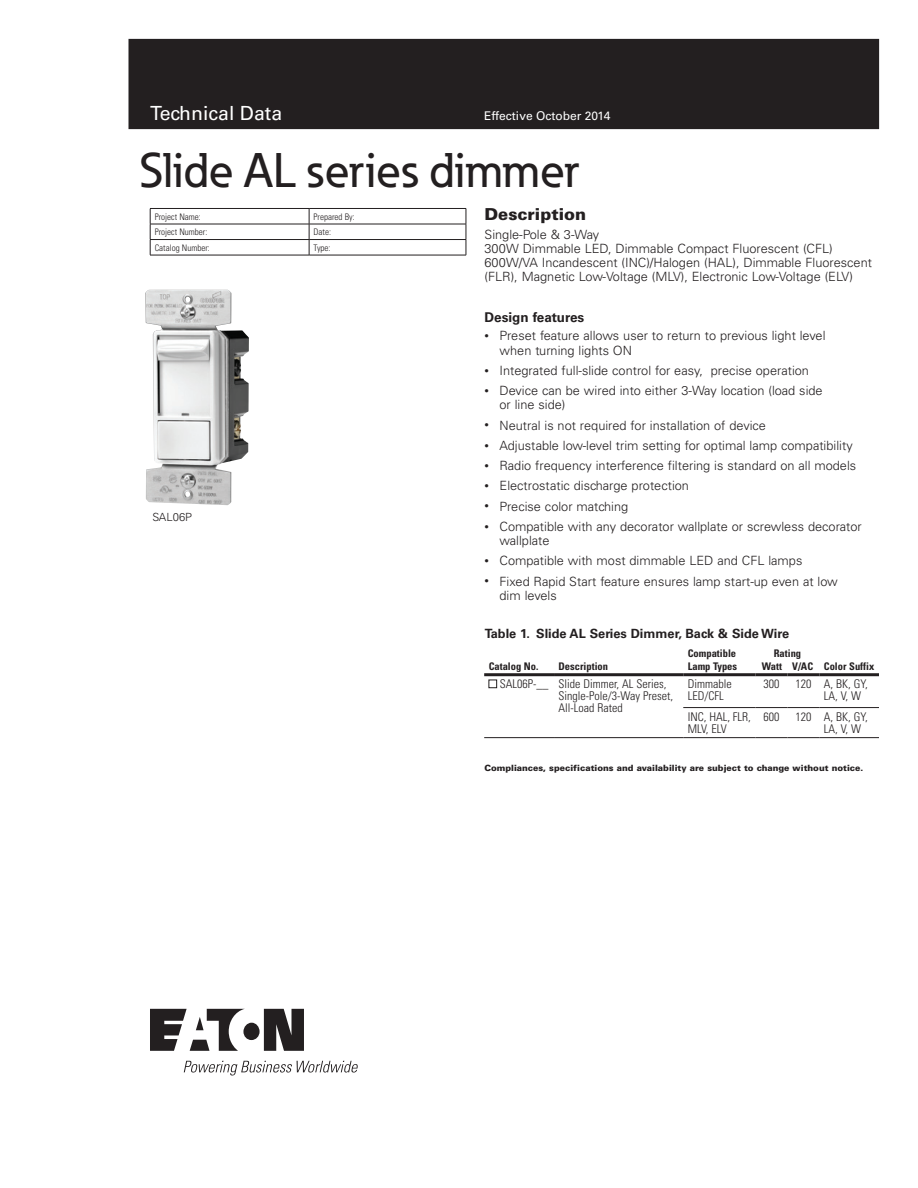
<style>
.page{position:relative;width:918px;height:1188px;background:#fff}
.page>*{position:absolute;margin:0;border:0;box-sizing:border-box;transform-origin:0 0}
.t1{font:500 48px "Eaton";color:#231f20}
.t2{font:19.5px "Univers LT Std";color:#fff}
.t3{font:900 16.5px "Univers LT Std";color:#231f20}
.t4{font:700 13.5px "Univers LT Std";color:#231f20}
.t5{font:300 12.75px/14.2px "Univers LT Std";color:#231f20}
.t6{font:700 12.75px "Univers LT Std";color:#231f20}
.t7{font:300 condensed 12px/12px "Univers LT Std";color:#231f20}
.t8{font:12px "Univers LT Std";color:#fff}
.t9{font:300 11.25px "Univers LT Std";color:#231f20}
.t10{font:700 condensed 10.5px/12.8px "Univers LT Std";color:#231f20}
.t11{font:300 condensed 9px "Univers LT Std";color:#231f20}
.t12{font:900 8.7px "Univers LT Std";color:#231f20}
.s1{font-size:9px}
</style>
<div class="page">
<div style="left:129px;top:39px;width:750px;height:90px;background:#231f20"></div>
<hr style="left:150px;top:208px;width:159px;height:1px;background:#231f20">
<hr style="left:309px;top:208px;width:157px;height:1px;background:#231f20">
<hr style="left:150px;top:224px;width:159px;height:1px;background:#231f20">
<hr style="left:309px;top:224px;width:157px;height:1px;background:#231f20">
<hr style="left:150px;top:239px;width:159px;height:1px;background:#231f20">
<svg style="left:150px;top:209px;width:1px;height:46px"></svg>
<hr style="left:309px;top:239px;width:157px;height:1px;background:#231f20">
<svg style="left:309px;top:209px;width:1px;height:46px"></svg>
<svg style="left:466px;top:209px;width:1px;height:46px"></svg>
<hr style="left:150px;top:255px;width:159px;height:1px;background:#231f20">
<hr style="left:309px;top:255px;width:157px;height:1px;background:#231f20">
<img style="left:145px;top:290px;width:104px;height:215px">
<hr style="left:683px;top:707px;width:73px;height:1px;background:#231f20">
<hr style="left:756px;top:707px;width:32px;height:1px;background:#231f20">
<hr style="left:788px;top:707px;width:31px;height:1px;background:#231f20">
<hr style="left:819px;top:707px;width:60px;height:1px;background:#231f20">
<hr style="left:484px;top:737px;width:70px;height:1px;background:#231f20">
<hr style="left:554px;top:737px;width:129px;height:1px;background:#231f20">
<hr style="left:683px;top:737px;width:73px;height:1px;background:#231f20">
<hr style="left:756px;top:737px;width:32px;height:1px;background:#231f20">
<hr style="left:788px;top:737px;width:31px;height:1px;background:#231f20">
<hr style="left:819px;top:737px;width:60px;height:1px;background:#231f20">
<hr style="left:484px;top:673px;width:70px;height:3px;background:#231f20">
<hr style="left:554px;top:673px;width:129px;height:3px;background:#231f20">
<hr style="left:683px;top:673px;width:73px;height:3px;background:#231f20">
<hr style="left:819px;top:673px;width:60px;height:3px;background:#231f20">
<hr style="left:756px;top:673px;width:32px;height:3px;background:#231f20">
<hr style="left:788px;top:673px;width:31px;height:3px;background:#231f20">
<div style="left:489px;top:680px;width:8px;height:8px;border:1px solid #231f20"></div>
<svg style="left:150px;top:1009px;width:154px;height:42px"></svg>
<svg style="left:184px;top:1061px;width:174px;height:15px"></svg>
<h2 class="t2" style="left:150px;top:102px;width:134px">Technical Data</h2>
<p class="t8" style="left:484px;top:109px;width:128px">Effective October 2014</p>
<h1 class="t1" style="left:139px;top:141px;width:441px">Slide AL series dimmer</h1>
<p class="t11" style="left:155px;top:211px;width:48px">Project Name:</p>
<p class="t11" style="left:314px;top:211px;width:43px">Prepared By:</p>
<p class="t11" style="left:155px;top:226px;width:54px">Project Number:</p>
<p class="t11" style="left:314px;top:226px;width:19px">Date:</p>
<p class="t11" style="left:155px;top:242px;width:57px">Catalog Number:</p>
<p class="t11" style="left:314px;top:242px;width:18px">Type:</p>
<p class="t9" style="left:152px;top:510px;width:41px">SAL06P</p>
<p class="t3" style="left:485px;top:204px;width:103px">Description</p>
<p class="t5" style="left:485px;top:227px;width:389px">Single-Pole &amp; 3-Way<br>300W Dimmable LED, Dimmable Compact Fluorescent (CFL)<br>600W/VA Incandescent (INC)/Halogen (HAL), Dimmable Fluorescent (FLR), Magnetic Low-Voltage (MLV), Electronic Low-Voltage (ELV)</p>
<p class="t4" style="left:485px;top:309px;width:101px">Design features</p>
<p class="t5" style="left:500px;top:329px;width:327px;text-indent:-15px"><span class="s1">•</span> Preset feature allows user to return to previous light level when turning lights ON</p>
<p class="t5" style="left:485px;top:363px;width:326px"><span class="s1">•</span> Integrated full-slide control for easy, precise operation</p>
<p class="t5" style="left:500px;top:383px;width:325px;text-indent:-15px"><span class="s1">•</span> Device can be wired into either 3-Way location (load side or line side)</p>
<p class="t5" style="left:485px;top:418px;width:283px"><span class="s1">•</span> Neutral is not required for installation of device</p>
<p class="t5" style="left:485px;top:438px;width:370px"><span class="s1">•</span> Adjustable low-level trim setting for optimal lamp compatibility</p>
<p class="t5" style="left:485px;top:458px;width:373px"><span class="s1">•</span> Radio frequency interference filtering is standard on all models</p>
<p class="t5" style="left:485px;top:479px;width:206px"><span class="s1">•</span> Electrostatic discharge protection</p>
<p class="t5" style="left:485px;top:499px;width:145px"><span class="s1">•</span> Precise color matching</p>
<p class="t5" style="left:500px;top:519px;width:364px;text-indent:-15px"><span class="s1">•</span> Compatible with any decorator wallplate or screwless decorator wallplate</p>
<p class="t5" style="left:485px;top:554px;width:319px"><span class="s1">•</span> Compatible with most dimmable LED and CFL lamps</p>
<p class="t5" style="left:500px;top:574px;width:340px;text-indent:-15px"><span class="s1">•</span> Fixed Rapid Start feature ensures lamp start-up even at low dim levels</p>
<p class="t6" style="left:485px;top:626px;width:306px">Table 1. Slide AL Series Dimmer, Back &amp; Side Wire</p>
<p class="t10" style="left:489px;top:660px;width:51px">Catalog No.</p>
<p class="t10" style="left:559px;top:660px;width:51px">Description</p>
<p class="t10" style="left:688px;top:647px;width:51px">Compatible<br>Lamp Types</p>
<p class="t10" style="left:762px;top:647px;width:114px;text-indent:12px">Rating<br>Watt V/AC Color Suffix</p>
<p class="t7" style="left:559px;top:678px;width:116px;text-indent:-59px">SAL06P-__ Slide Dimmer, AL Series,<br>Single-Pole/3-Way Preset,<br>All-Load Rated</p>
<p class="t7" style="left:688px;top:678px;width:45px">Dimmable<br>LED/CFL</p>
<p class="t7" style="left:764px;top:678px;width:17px">300</p>
<p class="t7" style="left:824px;top:678px;width:45px;text-indent:-28px">120 A, BK, GY,<br>LA, V, W</p>
<p class="t7" style="left:688px;top:711px;width:65px">INC, HAL, FLR,<br>MLV, ELV</p>
<p class="t7" style="left:764px;top:711px;width:17px">600</p>
<p class="t7" style="left:824px;top:711px;width:45px;text-indent:-28px">120 A, BK, GY,<br>LA, V, W</p>
<p class="t12" style="left:484px;top:763px;width:381px">Compliances, specifications and availability are subject to change without notice.</p>
</div>
